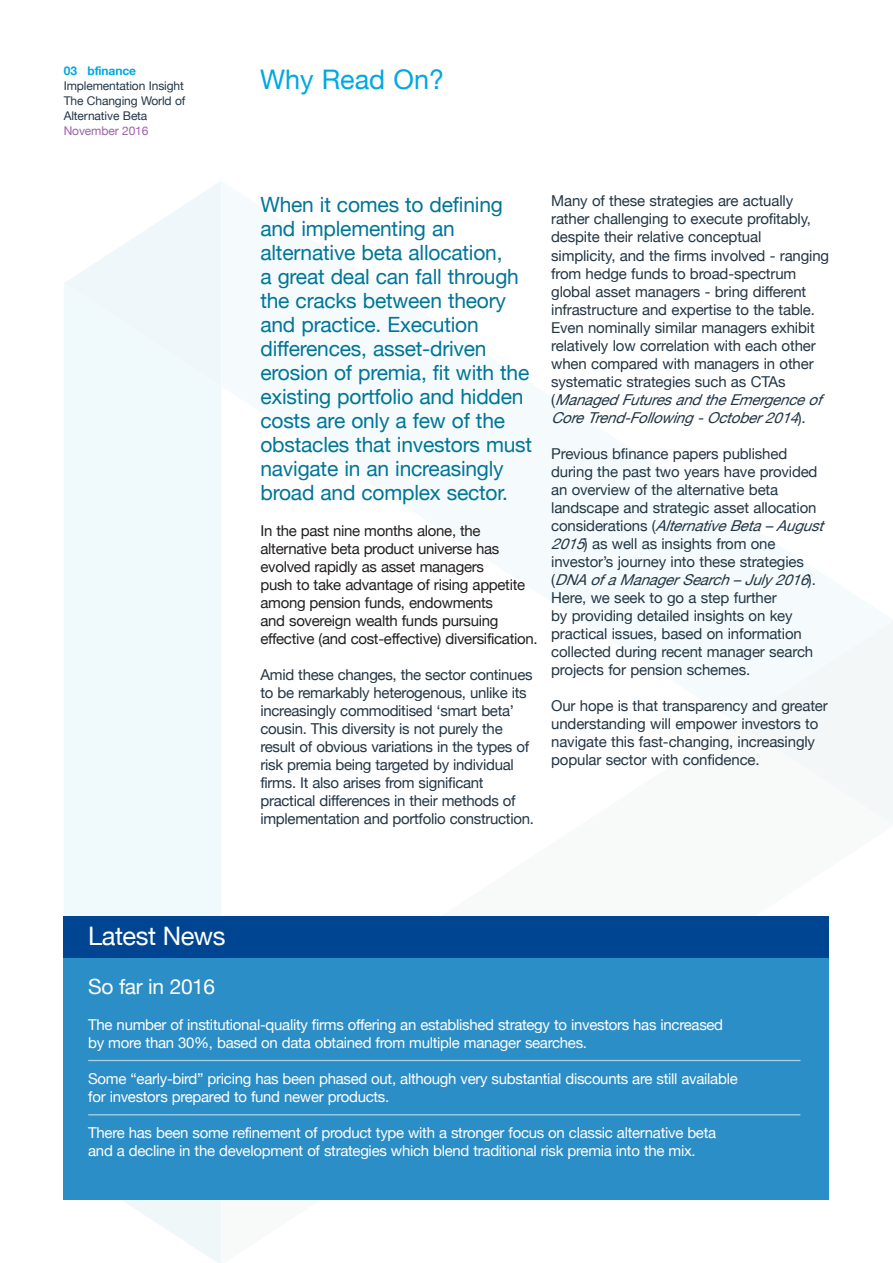
<style>
.page{position:relative;width:893px;height:1263px;background:#fff}
.page>*{position:absolute;margin:0;border:0;box-sizing:border-box;transform-origin:0 0}
.t1{font:27px "Helvetica Neue";color:#00a8e1}
.t2{font:25.5px "Helvetica Neue";letter-spacing:-.02em;color:#fff}
.t3{font:21px/24px "Helvetica Neue";letter-spacing:-.01em;color:#007597}
.t4{font:21px "Helvetica Neue";letter-spacing:-.02em;color:#fff}
.t5{font:15px/18px "Helvetica Neue";letter-spacing:-.01em;color:#233645}
.t6{font:15px/18px "Helvetica Neue";letter-spacing:-.02em;color:#fff}
.t7{font:15px/18px "Helvetica Neue";letter-spacing:-.02em;color:#231f20}
.t8{font:12px/15px "Helvetica Neue";letter-spacing:-.01em;color:#233645}
.t9{font:12px "Helvetica Neue";letter-spacing:-.01em;color:#9f5fa7}
.t10{font:700 12px "Helvetica Neue";letter-spacing:-.01em;color:#00a8e1}
.s1{font-style:italic}
</style>
<div class="page">
<svg style="left:64px;top:1199px;width:157px;height:64px"></svg>
<svg style="left:65px;top:181px;width:156px;height:102px"></svg>
<div style="left:738px;top:621px;width:155px;height:102px;background:#f4f7f8"></div>
<div style="left:64px;top:283px;width:157px;height:633px;background:#f0fafd"></div>
<svg style="left:221px;top:723px;width:672px;height:477px"></svg>
<div style="left:64px;top:916px;width:765px;height:283px;background:#2c8ec6"></div>
<div style="left:64px;top:916px;width:765px;height:41px;background:#004591"></div>
<hr style="left:88px;top:1060px;width:712px;height:1px;background:#fff">
<hr style="left:88px;top:1114px;width:712px;height:1px;background:#fff">
<p class="t10" style="left:64px;top:62px;width:74px">03 bfinance</p>
<p class="t8" style="left:64px;top:79px;width:123px">Implementation Insight<br>The Changing World of<br>Alternative Beta</p>
<p class="t9" style="left:64px;top:123px;width:86px">November 2016</p>
<h1 class="t1" style="left:260px;top:60px;width:186px">Why Read On?</h1>
<p class="t3" style="left:260px;top:194px;width:273px">When it comes to defining and implementing an alternative beta allocation,<br>a great deal can fall through the cracks between theory and practice. Execution differences, asset-driven erosion of premia, fit with the existing portfolio and hidden costs are only a few of the obstacles that investors must navigate in an increasingly broad and complex sector.</p>
<p class="t7" style="left:260px;top:523px;width:279px">In the past nine months alone, the alternative beta product universe has evolved rapidly as asset managers<br>push to take advantage of rising appetite among pension funds, endowments<br>and sovereign wealth funds pursuing effective (and cost-effective) diversification.</p>
<p class="t5" style="left:260px;top:667px;width:275px">Amid these changes, the sector continues to be remarkably heterogenous, unlike its increasingly commoditised ‘smart beta’ cousin. This diversity is not purely the result of obvious variations in the types of risk premia being targeted by individual firms. It also arises from significant practical differences in their methods of implementation and portfolio construction.</p>
<p class="t5" style="left:551px;top:193px;width:280px">Many of these strategies are actually rather challenging to execute profitably, despite their relative conceptual<br>simplicity, and the firms involved - ranging from hedge funds to broad-spectrum global asset managers - bring different infrastructure and expertise to the table.<br>Even nominally similar managers exhibit relatively low correlation with each other when compared with managers in other systematic strategies such as CTAs<br>( <span class="s1">ManagedFuturesandtheEmergenceof CoreTrend-Following-October2014</span>) .</p>
<p class="t5" style="left:551px;top:445px;width:282px">Previous bfinance papers published during the past two years have provided an overview of the alternative beta landscape and strategic asset allocation<br>c o n s i d e r a t i o n s ( <span class="s1">AlternativeBeta–August 2015</span>) as well as insights from one investor’s journey into these strategies<br>( <span class="s1">DNAofaManagerSearch–July2016</span>) .<br>Here, we seek to go a step further<br>by providing detailed insights on key practical issues, based on information collected during recent manager search projects for pension schemes.</p>
<p class="t5" style="left:551px;top:697px;width:278px">Our hope is that transparency and greater understanding will empower investors to navigate this fast-changing, increasingly popular sector with confidence.</p>
<h2 class="t2" style="left:88px;top:917px;width:139px">Latest News</h2>
<h3 class="t4" style="left:88px;top:971px;width:129px">So far in 2016</h3>
<p class="t6" style="left:88px;top:1016px;width:636px">The number of institutional-quality firms offering an established strategy to investors has increased by more than 30%, based on data obtained from multiple manager searches.</p>
<p class="t6" style="left:88px;top:1070px;width:651px">Some “early-bird” pricing has been phased out, although very substantial discounts are still available for investors prepared to fund newer products.</p>
<p class="t6" style="left:88px;top:1124px;width:629px">There has been some refinement of product type with a stronger focus on classic alternative beta and a decline in the development of strategies which blend traditional risk premia into the mix.</p>
</div>
